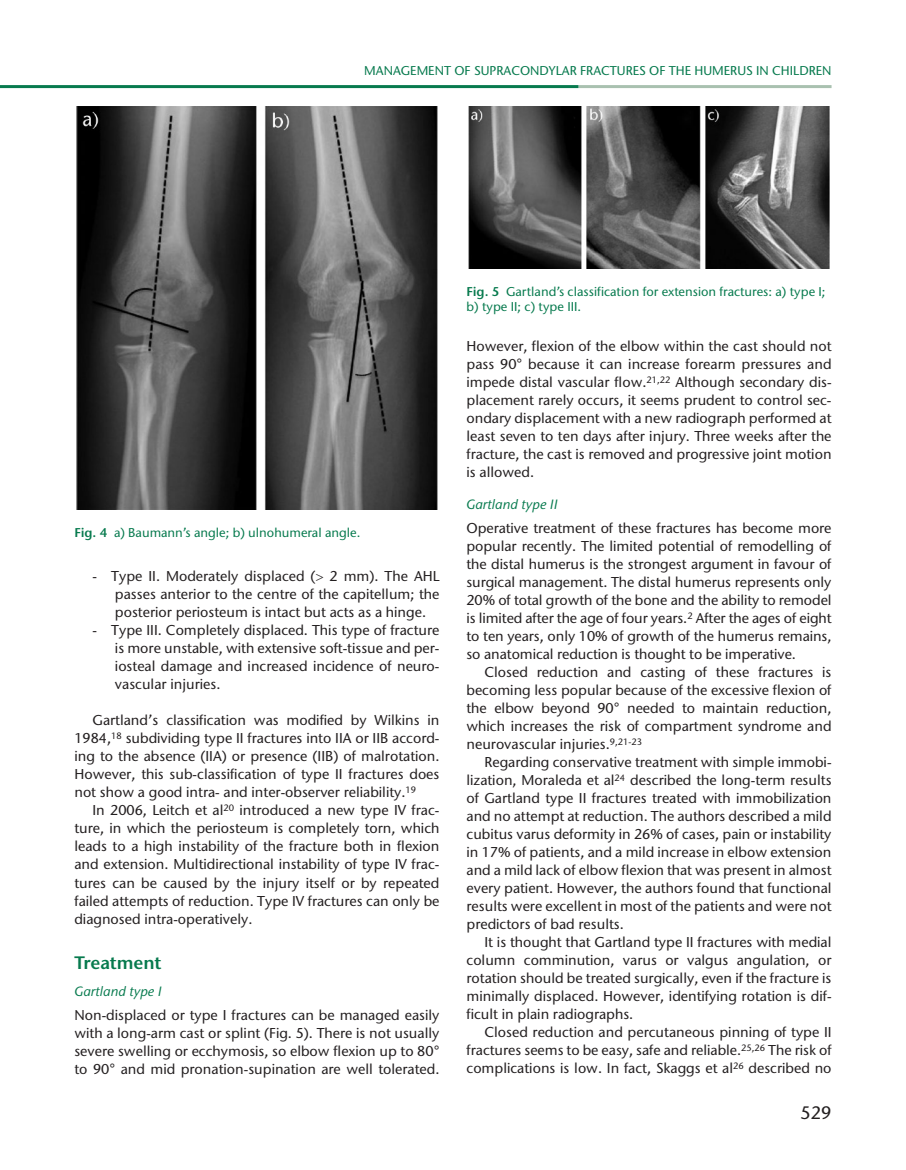
<style>
.page{position:relative;width:906px;height:1170px;background:#fff}
.page>*{position:absolute;margin:0;border:0;box-sizing:border-box;transform-origin:0 0}
.t1{font:600 18px "Stone Sans ITC Pro";letter-spacing:-.005em;color:#077a4e}
.t2{font:500 18px "Stone Sans ITC Pro";color:#231f20}
.t3{font:500 14.25px/18px "Stone Sans ITC Pro";color:#231f20;text-align:justify}
.t4{font:italic 500 13.5px "Stone Sans ITC Pro";color:#077a4e}
.t5{font:500 12.75px/15px "Stone Sans ITC Pro";color:#077a4e}
.s1{font-weight:600}
</style>
<div class="page">
<hr style="left:578px;top:85px;width:253px;height:3px;background:#a9c1b0">
<hr style="left:0;top:85px;width:578px;height:3px;background:#077a4e">
<img style="left:77px;top:106px;width:360px;height:403px">
<img style="left:469px;top:106px;width:360px;height:163px">
<p class="t5" style="left:364px;top:63px;width:21px">Management</p>
<p class="t5" style="left:454px;top:63px;width:45px">of supracond</p>
<p class="t5" style="left:549px;top:63px;width:15px">ylar</p>
<p class="t5" style="left:580px;top:63px;width:9px">fract</p>
<p class="t5" style="left:617px;top:63px;width:16px">ures</p>
<p class="t5" style="left:649px;top:63px;width:72px">of the humer</p>
<p class="t5" style="left:737px;top:63px;width:61px">us in children</p>
<p class="t5" style="left:74px;top:524px;width:287px"><span class="s1">Fig. 4</span> a) Baumann’s angle; b) ulnohumeral angle.</p>
<p class="t3" style="left:115px;top:567px;width:326px;text-indent:-23px">- Type II. Moderately displaced ( 2 mm). The AH L passes anterior to the centre of the capitellum; the posterior periosteum is intact but acts as a hinge.</p>
<p class="t3" style="left:115px;top:621px;width:326px;text-indent:-23px">- Type III. Completely displaced. This type of fracture is more unstable, with extensive soft-tissue and per&shy;iosteal damage and increased incidence of neuro&shy;vascular injuries.</p>
<p class="t3" style="left:74px;top:711px;width:366px;text-indent:18px">Gartland’s classification was modified by Wilkins in 1984,<sup>18</sup> subdividing type II fractures into IIA or IIB accord&shy;ing to the absence (IIA) or presence (IIB) of malrotation.<br>H owever, this sub-classification of type II fractures does not show a good intra- and inter-observer reliability.<sup>19</sup></p>
<p class="t3" style="left:74px;top:801px;width:366px;text-indent:18px">In 2006, Leitch et al<sup>20</sup> introduced a new type IV frac&shy;ture, in which the periosteum is completely torn, which leads to a high instability of the fracture both in flexion and extension. Multidirectional instability of type IV frac&shy;tures can be caused by the injury itself or by repeated failed attempts of reduction. Type IV fractures can only be diagnosed intra-operatively.</p>
<p class="t1" style="left:74px;top:950px;width:88px">Treatment</p>
<p class="t4" style="left:74px;top:982px;width:89px">Gartland type I</p>
<p class="t3" style="left:74px;top:1005px;width:366px">Non-displaced or type I fractures can be managed easily with a long-arm cast or splint (Fig. 5). There is not usually severe swelling or ecchymosis, so elbow flexion up to 80° to 90° and mid pronation-supination are well tolerated.</p>
<p class="t5" style="left:466px;top:284px;width:360px"><span class="s1">Fig. 5</span> Gartland’s classification for extension fractures: a) type I; b) type II; c) type III.</p>
<p class="t3" style="left:466px;top:337px;width:366px">H owever, flexion of the elbow within the cast should not pass 90° because it can increase forearm pressures and impede distal vascular flow.<sup>21,22</sup> Although secondary dis&shy;placement rarely occurs, it seems prudent to control sec&shy;ondary displacement with a new radiograph performed at least seven to ten days after injury. Three weeks after the fracture, the cast is removed and progressive joint motion is allowed.</p>
<p class="t4" style="left:466px;top:496px;width:93px">Gartland type II</p>
<p class="t3" style="left:466px;top:519px;width:366px">Operative treatment of these fractures has become more popular recently. The limited potential of remodelling of the distal humerus is the strongest argument in favour of surgical management. The distal humerus represents only 20% of total growth of the bone and the ability to remodel is limited after the age of four years.<sup>2</sup> After the ages of eight to ten years, only 10% of growth of the humerus remains, so anatomical reduction is thought to be imperative.</p>
<p class="t3" style="left:466px;top:663px;width:366px;text-indent:18px">Closed reduction and casting of these fractures is becoming less popular because of the excessive flexion of the elbow beyond 90° needed to maintain reduction, which increases the risk of compartment syndrome and neurovascular injuries.<sup>9,21-23</sup></p>
<p class="t3" style="left:466px;top:753px;width:366px;text-indent:18px">Regarding conservative treatment with simple immobi&shy;lization, Moraleda et al<sup>24</sup> described the long-term results of Gartland type II fractures treated with immobilization and no attempt at reduction. The authors described a mild cubitus varus deformity in 26% of cases, pain or instability in 17% of patients, and a mild increase in elbow extension and a mild lack of elbow flexion that was present in almost every patient. H owever, the authors found that functional results were excellent in most of the patients and were not predictors of bad results.</p>
<p class="t3" style="left:466px;top:933px;width:366px;text-indent:18px">It is thought that Gartland type II fractures with medial column comminution, varus or valgus angulation, or rotation should be treated surgically, even if the fracture is minimally displaced. However, identifying rotation is dif&shy;ficult in plain radiographs.</p>
<p class="t3" style="left:466px;top:1023px;width:366px;text-indent:18px">Closed reduction and percutaneous pinning of type II fractures seems to be easy, safe and reliable.<sup>25,26</sup> The risk of complications is low. In fact, Skaggs et al<sup>26</sup> described no</p>
<p class="t2" style="left:800px;top:1101px;width:32px">529</p>
</div>
